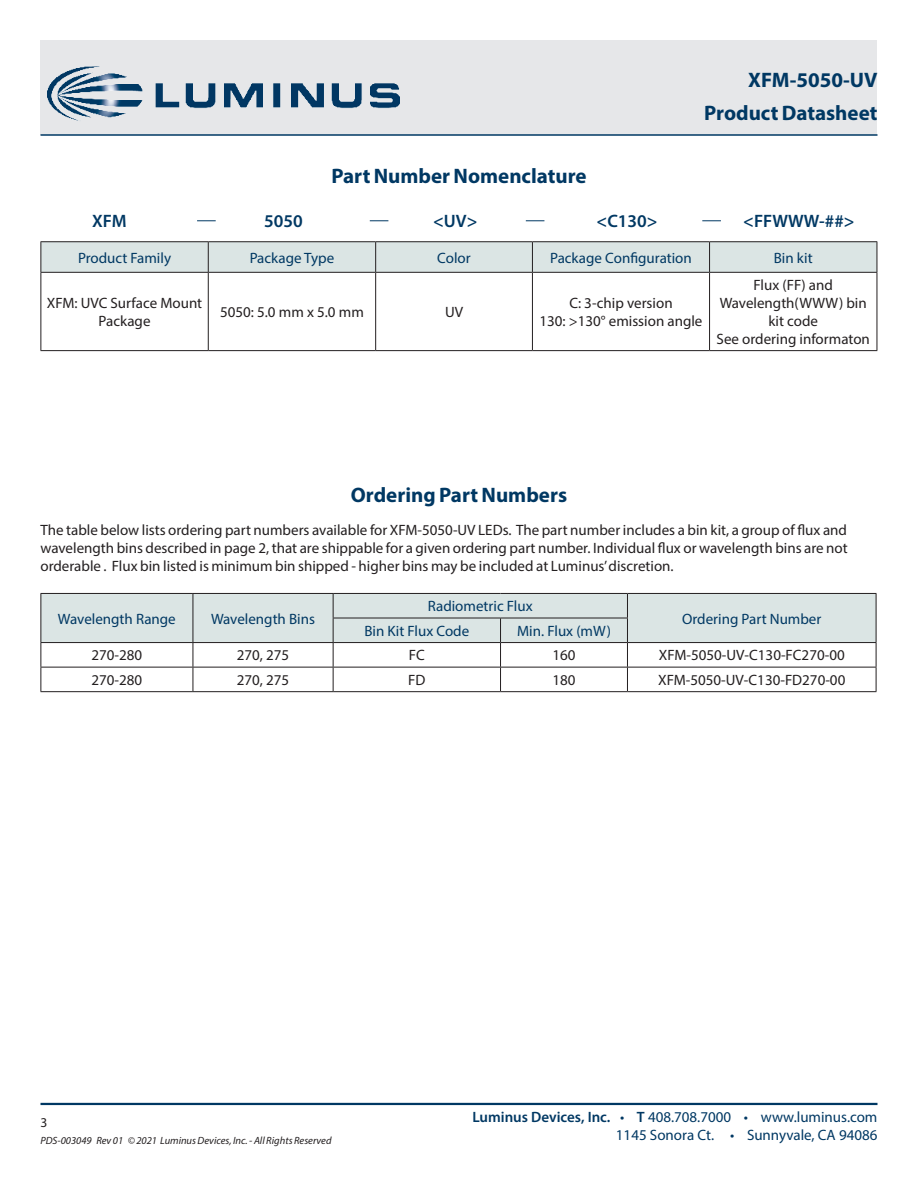
<style>
.page{position:relative;width:918px;height:1188px;background:#fff}
.page>*{position:absolute;margin:0;border:0;box-sizing:border-box;transform-origin:0 0}
.DS_Title1{font:700 21px "Myriad Pro";color:#003863}
.t1{font:600 18px "Myriad Pro";color:#003863}
.t2{font:15px/18px "Myriad Pro";color:#231f20;text-align:center}
.t3{font:15px "Myriad Pro";color:#003863}
.t4{font:15px "Myriad Pro";color:#231f20}
.zzFooterRight2{font:13.5px "Myriad Pro";color:#231f20}
.zzFooterRight1{font:italic 10.5px "Myriad Pro";color:#231f20}
.s1{font-weight:600}
</style>
<div class="page">
<div style="left:40px;top:40px;width:838px;height:95px;background:#e6e7e9"></div>
<hr style="left:40px;top:1103px;width:838px;height:2px;background:#003863">
<hr style="left:40px;top:134px;width:838px;height:2px;background:#003863">
<img style="left:48px;top:66px;width:352px;height:55px">
<svg style="left:41px;top:242px;width:836px;height:30px;background:#d8e1e0"></svg>
<hr style="left:40px;top:241px;width:168px;height:1px;background:#231f20">
<hr style="left:40px;top:242px;width:1px;height:30px;background:#231f20">
<hr style="left:208px;top:241px;width:168px;height:1px;background:#231f20">
<hr style="left:208px;top:242px;width:1px;height:30px;background:#231f20">
<hr style="left:376px;top:241px;width:156px;height:1px;background:#231f20">
<hr style="left:375px;top:242px;width:1px;height:30px;background:#231f20">
<hr style="left:532px;top:241px;width:178px;height:1px;background:#231f20">
<hr style="left:532px;top:242px;width:1px;height:30px;background:#231f20">
<hr style="left:710px;top:241px;width:167px;height:1px;background:#231f20">
<hr style="left:709px;top:242px;width:1px;height:30px;background:#231f20">
<hr style="left:877px;top:242px;width:1px;height:30px;background:#231f20">
<hr style="left:40px;top:272px;width:168px;height:1px;background:#231f20">
<hr style="left:40px;top:273px;width:1px;height:77px;background:#231f20">
<hr style="left:208px;top:272px;width:168px;height:1px;background:#231f20">
<hr style="left:208px;top:273px;width:1px;height:77px;background:#231f20">
<hr style="left:376px;top:272px;width:156px;height:1px;background:#231f20">
<hr style="left:375px;top:273px;width:1px;height:77px;background:#231f20">
<hr style="left:532px;top:272px;width:178px;height:1px;background:#231f20">
<hr style="left:532px;top:273px;width:1px;height:77px;background:#231f20">
<hr style="left:710px;top:272px;width:167px;height:1px;background:#231f20">
<hr style="left:709px;top:273px;width:1px;height:77px;background:#231f20">
<hr style="left:877px;top:273px;width:1px;height:77px;background:#231f20">
<hr style="left:40px;top:350px;width:168px;height:1px;background:#231f20">
<hr style="left:208px;top:350px;width:168px;height:1px;background:#231f20">
<hr style="left:376px;top:350px;width:156px;height:1px;background:#231f20">
<hr style="left:532px;top:350px;width:178px;height:1px;background:#231f20">
<hr style="left:710px;top:350px;width:167px;height:1px;background:#231f20">
<svg style="left:197px;top:220px;width:19px;height:1px"></svg>
<svg style="left:370px;top:220px;width:18px;height:1px"></svg>
<svg style="left:526px;top:220px;width:18px;height:1px"></svg>
<svg style="left:702px;top:220px;width:19px;height:1px"></svg>
<svg style="left:40px;top:593px;width:837px;height:99px"></svg>
<hr style="left:40px;top:691px;width:153px;height:1px;background:#231f20">
<hr style="left:193px;top:691px;width:140px;height:1px;background:#231f20">
<hr style="left:333px;top:691px;width:168px;height:1px;background:#231f20">
<hr style="left:501px;top:691px;width:126px;height:1px;background:#231f20">
<hr style="left:627px;top:691px;width:249px;height:1px;background:#231f20">
<p class="DS_Title1" style="left:331px;top:162px;width:257px">Part Number Nomenclature</p>
<p class="DS_Title1" style="left:748px;top:67px;width:131px">XFM-5050-UV</p>
<p class="DS_Title1" style="left:704px;top:100px;width:175px">Product Datasheet</p>
<p class="t1" style="left:92px;top:209px;width:36px">XFM</p>
<p class="t1" style="left:264px;top:209px;width:40px">5050</p>
<p class="t1" style="left:433px;top:209px;width:46px">&lt;UV&gt;</p>
<p class="t1" style="left:597px;top:209px;width:62px">&lt;C130&gt;</p>
<p class="t1" style="left:743px;top:209px;width:113px">&lt;FFWWW-##&gt;</p>
<p class="t3" style="left:78px;top:248px;width:95px">Product Family</p>
<p class="t3" style="left:250px;top:248px;width:86px">Package Type</p>
<p class="t3" style="left:437px;top:248px;width:35px">Color</p>
<p class="t3" style="left:550px;top:248px;width:143px">Package Configuration</p>
<p class="t3" style="left:774px;top:248px;width:40px">Bin kit</p>
<p class="t2" style="left:47px;top:294px;width:157px">XFM: UVC Surface Mount</p>
<p class="t2" style="left:99px;top:312px;width:53px">Package</p>
<p class="t2" style="left:720px;top:276px;width:149px">Flux (FF) and<br>Wavelength(WWW) bin kit code</p>
<p class="t2" style="left:717px;top:330px;width:155px">See ordering informaton</p>
<p class="t2" style="left:569px;top:294px;width:105px">C: 3-chip version</p>
<p class="t2" style="left:539px;top:312px;width:165px">130: &gt;130° emission angle</p>
<p class="t2" style="left:220px;top:303px;width:145px">5050: 5.0 mm x 5.0 mm</p>
<p class="t2" style="left:445px;top:303px;width:20px">UV</p>
<p class="DS_Title1" style="left:351px;top:482px;width:218px">Ordering Part Numbers</p>
<p class="t2" style="left:40px;top:521px;width:809px;text-align:justify">The table below lists ordering part numbers available for XFM-5050-UV LEDs. The part number includes a bin kit, a group of flux and wavelength bins described in page 2, that are shippable for a given ordering part number. Individual flux or wavelength bins are not orderable . Flux bin listed is minimum bin shipped - higher bins may be included at Luminus’ discretion.</p>
<p class="t3" style="left:58px;top:609px;width:119px">Wavelength Range</p>
<p class="t3" style="left:211px;top:609px;width:106px">Wavelength Bins</p>
<p class="t3" style="left:428px;top:597px;width:106px">Radiometric Flux</p>
<p class="t3" style="left:682px;top:609px;width:141px">Ordering Part Number</p>
<p class="t3" style="left:364px;top:622px;width:106px">Bin Kit Flux Code</p>
<p class="t3" style="left:517px;top:622px;width:95px">Min. Flux (mW)</p>
<p class="t2" style="left:92px;top:646px;width:52px">270-280</p>
<p class="t4" style="left:237px;top:646px;width:54px">270, 275</p>
<p class="t2" style="left:409px;top:646px;width:18px">FC</p>
<p class="t2" style="left:552px;top:646px;width:25px">160</p>
<p class="t4" style="left:659px;top:646px;width:187px">XFM-5050-UV-C130-FC270-00</p>
<p class="t2" style="left:92px;top:671px;width:52px">270-280</p>
<p class="t4" style="left:237px;top:671px;width:54px">270, 275</p>
<p class="t2" style="left:408px;top:671px;width:19px">FD</p>
<p class="t2" style="left:552px;top:671px;width:25px">180</p>
<p class="t4" style="left:658px;top:671px;width:189px">XFM-5050-UV-C130-FD270-00</p>
<p class="zzFooterRight2" style="left:40px;top:1115px;width:8px">3</p>
<p class="zzFooterRight1" style="left:40px;top:1134px;width:293px">PDS-003049 Rev 01 © 2021 Luminus Devices, Inc. - All Rights Reserved</p>
<p class="t3" style="left:472px;top:1108px;width:407px"><span class="s1">Luminus Devices, Inc.</span> • <span class="s1">T</span> 408.708.7000 • www.luminus.com</p>
<p class="t3" style="left:616px;top:1126px;width:263px">1145 Sonora Ct. • Sunnyvale, CA 94086</p>
</div>
